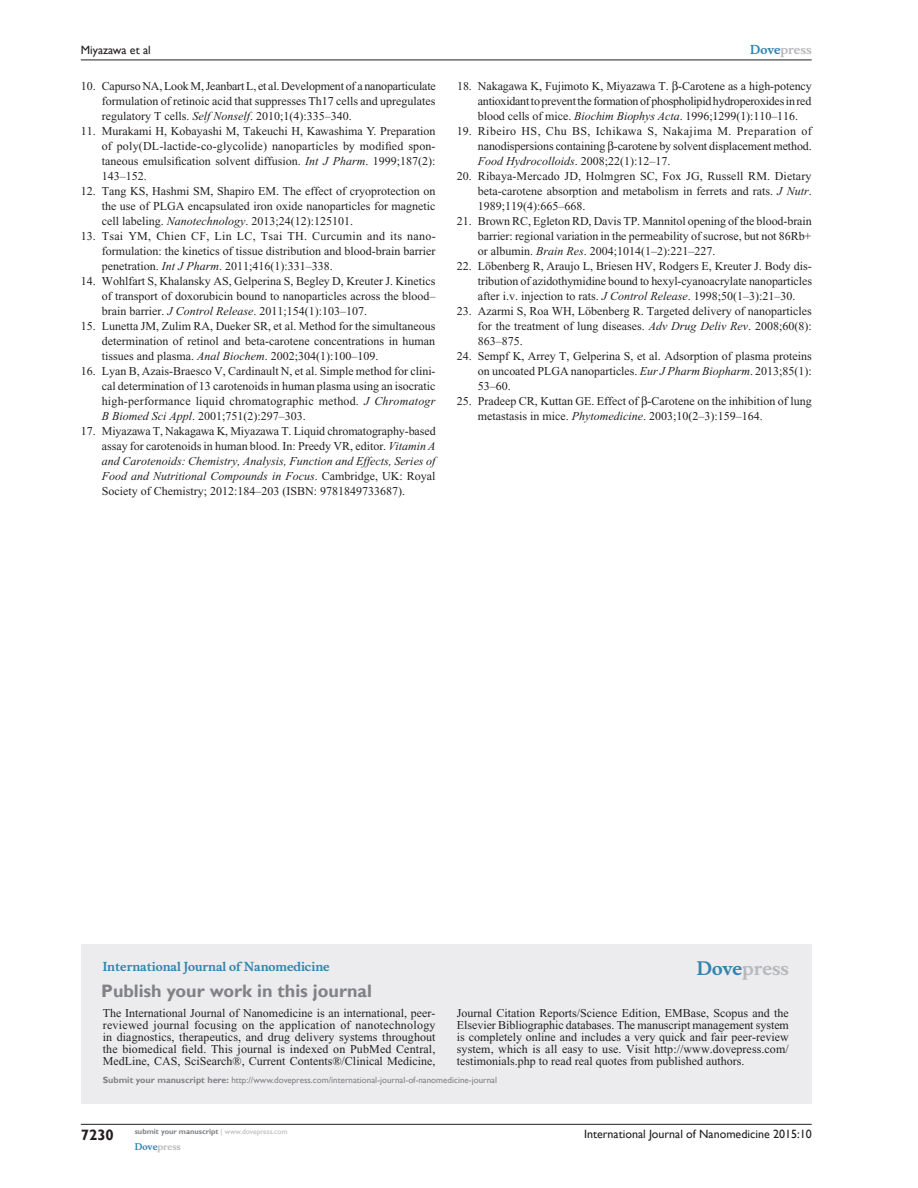
<style>
.page{position:relative;width:918px;height:1188px;background:#fff}
.page>*{position:absolute;margin:0;border:0;box-sizing:border-box;transform-origin:0 0}
.PromBx-H1{font:700 18px "Gill Sans";color:#808285}
.PromBx-Brand{font:700 18px "Musee";color:#b8b9bc}
.t1{font:700 15px "Gill Sans";color:#231f20}
.RefNL2{font:12px/15px "Times New Roman";color:#231f20;text-align:justify}
.PromBx-Tx{font:12px/12px "Times New Roman";color:#231f20;text-align:justify}
.t2{font:12px "Gill Sans";color:#231f20}
.PromBx-JrnlName{font:700 12px "Musee";color:#3485ae}
.t3{font:700 12px "Musee";color:#b8b9bc}
.PromBx-SubmitMssWebA{font:9px "Gill Sans";color:#808285}
.t4{font:700 9px "Musee";color:#b8b9bc}
.t5{font:700 7.5px "Gill Sans";color:#808285}
.s1{font-style:italic}
.s2{color:#3485ae}
.s3{font-weight:700}
.s4{font-weight:400;color:#b8b9bc}
</style>
<div class="page">
<div style="left:81px;top:944px;width:731px;height:159px;background:#ececee"></div>
<hr style="left:81px;top:1124px;width:731px;height:1px;background:#231f20">
<hr style="left:81px;top:60px;width:731px;height:1px;background:#231f20">
<p class="t2" style="left:81px;top:43px;width:71px">Miyazawa et al</p>
<p class="RefNL2" style="left:102px;top:79px;width:336px;text-indent:-21px">10. Capurso NA, Look M, Jeanbart L, et al. Development of a nanoparticulate formulation of retinoic acid that suppresses Th17 cells and upregulates regulatory T cells. <span class="s1">Self Nonself</span>. 2010;1(4):335–340.</p>
<p class="RefNL2" style="left:102px;top:124px;width:335px;text-indent:-21px">11. Murakami H, Kobayashi M, Takeuchi H, Kawashima Y. Preparation of poly(DL-lactide-co-glycolide) nanoparticles by modified spon&shy;taneous emulsification solvent diffusion. <span class="s1">Int J Pharm</span>. 1999;187(2):<br>143–152.</p>
<p class="RefNL2" style="left:102px;top:184px;width:335px;text-indent:-21px">12. Tang KS, Hashmi SM, Shapiro EM. The effect of cryoprotection on the use of PLGA encapsulated iron oxide nanoparticles for magnetic cell labeling. <span class="s1">Nanotechnology</span>. 2013;24(12):125101.</p>
<p class="RefNL2" style="left:102px;top:229px;width:335px;text-indent:-21px">13. Tsai YM, Chien CF, Lin LC, Tsai TH. Curcumin and its nano&shy;formulation: the kinetics of tissue distribution and blood-brain barrier penetration. <span class="s1">Int J Pharm</span>. 2011;416(1):331–338.</p>
<p class="RefNL2" style="left:102px;top:274px;width:335px;text-indent:-21px">14. Wohlfart S, Khalansky AS, Gelperina S, Begley D, Kreuter J. Kinetics of transport of doxorubicin bound to nanoparticles across the blood– brain barrier. <span class="s1">J Control Release</span>. 2011;154(1):103–107.</p>
<p class="RefNL2" style="left:102px;top:319px;width:335px;text-indent:-21px">15. Lunetta JM, Zulim RA, Dueker SR, et al. Method for the simultaneous determination of retinol and beta-carotene concentrations in human tissues and plasma. <span class="s1">Anal Biochem</span>. 2002;304(1):100–109.</p>
<p class="RefNL2" style="left:102px;top:364px;width:335px;text-indent:-21px">16. Lyan B, Azais-Braesco V, Cardinault N, et al. Simple method for clini&shy;cal determination of 13 carotenoids in human plasma using an isocratic high-performance liquid chromatographic method. <span class="s1">J Chromatogr B Biomed Sci Appl</span>. 2001;751(2):297–303.</p>
<p class="RefNL2" style="left:102px;top:424px;width:335px;text-indent:-21px">17. Miyazawa T, Nakagawa K, Miyazawa T. Liquid chromatography-based assay for carotenoids in human blood. In: Preedy VR, editor. <span class="s1">Vitamin A and Carotenoids: Chemistry, Analysis, Function and Effects, Series of Food and Nutritional Compounds in Focus</span>. Cambridge, UK: Royal Society of Chemistry; 2012:184–203 (ISBN: 9781849733687).</p>
<p class="t3" style="left:750px;top:43px;width:63px"><span class="s2">Dove</span>press</p>
<p class="RefNL2" style="left:478px;top:79px;width:335px;text-indent:-21px">18. Nakagawa K, Fujimoto K, Miyazawa T. -Carotene as a high-potency antioxidant to prevent the formation of phospholipid hydroperoxides in red blood cells of mice. <span class="s1">Biochim Biophys Acta</span>. 1996;1299(1):110–116.</p>
<p class="RefNL2" style="left:478px;top:124px;width:335px;text-indent:-21px">19. Ribeiro HS, Chu BS, Ichikawa S, Nakajima M. Preparation of nanodispersions containing -carotene by solvent displacement method.<br><span class="s1">Food Hydrocolloids</span>. 2008;22(1):12–17.</p>
<p class="RefNL2" style="left:478px;top:169px;width:335px;text-indent:-21px">20. Ribaya-Mercado JD, Holmgren SC, Fox JG, Russell RM. Dietary beta-carotene absorption and metabolism in ferrets and rats. <span class="s1">J Nutr</span>.<br>1989;119(4):665–668.</p>
<p class="RefNL2" style="left:478px;top:214px;width:335px;text-indent:-21px">21. Brown RC, Egleton RD, Davis TP. Mannitol opening of the blood-brain barrier: regional variation in the permeability of sucrose, but not 86Rb+ or albumin. <span class="s1">Brain Res</span>. 2004;1014(1–2):221–227.</p>
<p class="RefNL2" style="left:478px;top:259px;width:336px;text-indent:-21px">22. Löbenberg R, Araujo L, Briesen HV, Rodgers E, Kreuter J. Body dis&shy;tribution of azidothymidine bound to hexyl-cyanoacrylate nanoparticles after i.v. injection to rats. <span class="s1">J Control Release</span>. 1998;50(1–3):21–30.</p>
<p class="RefNL2" style="left:478px;top:304px;width:335px;text-indent:-21px">23. Azarmi S, Roa WH, Löbenberg R. Targeted delivery of nanoparticles for the treatment of lung diseases. <span class="s1">Adv Drug Deliv Rev</span>. 2008;60(8):<br>863–875.</p>
<p class="RefNL2" style="left:478px;top:349px;width:335px;text-indent:-21px">24. Sempf K, Arrey T, Gelperina S, et al. Adsorption of plasma proteins on uncoated PLGA nanoparticles. <span class="s1">Eur J Pharm Biopharm</span>. 2013;85(1):<br>53–60.</p>
<p class="RefNL2" style="left:478px;top:394px;width:335px;text-indent:-21px">25. Pradeep CR, Kuttan GE. Effect of -Carotene on the inhibition of lung metastasis in mice. <span class="s1">Phytomedicine</span>. 2003;10(2–3):159–164.</p>
<p class="PromBx-JrnlName" style="left:103px;top:959px;width:228px">International Journal of Nanomedicine</p>
<p class="PromBx-H1" style="left:101px;top:980px;width:272px">Publish your work in this journal</p>
<p class="PromBx-Brand" style="left:697px;top:958px;width:94px"><span class="s2">Dove</span>press</p>
<p class="PromBx-Tx" style="left:103px;top:1007px;width:334px">The International Journal of Nanomedicine is an international, peer&shy;reviewed journal focusing on the application of nanotechnology in diagnostics, therapeutics, and drug delivery systems throughout the biomedical field. This journal is indexed on PubMed Central, MedLine, CAS, SciSearch®, Current Contents®/Clinical Medicine,</p>
<p class="PromBx-Tx" style="left:457px;top:1007px;width:334px">Journal Citation Reports/Science Edition, EMBase, Scopus and the Elsevier Bibliographic databases. The manuscript management system is completely online and includes a very quick and fair peer-review system, which is all easy to use. Visit http://www.dovepress.com/ testimonials.php to read real quotes from published authors.</p>
<p class="PromBx-SubmitMssWebA" style="left:103px;top:1075px;width:396px"><span class="s3">Submit your manuscript here:</span> http://www.dovepress.com/international-journal-of-nanomedicine-journal</p>
<p class="t1" style="left:81px;top:1126px;width:35px">7230</p>
<p class="t5" style="left:135px;top:1127px;width:154px">submit your manuscript <span class="s4">| www.dovepress.com</span></p>
<p class="t4" style="left:135px;top:1141px;width:48px"><span class="s2">Dove</span>press</p>
<p class="t2" style="left:584px;top:1127px;width:229px">International Journal of Nanomedicine 2015:10</p>
</div>
